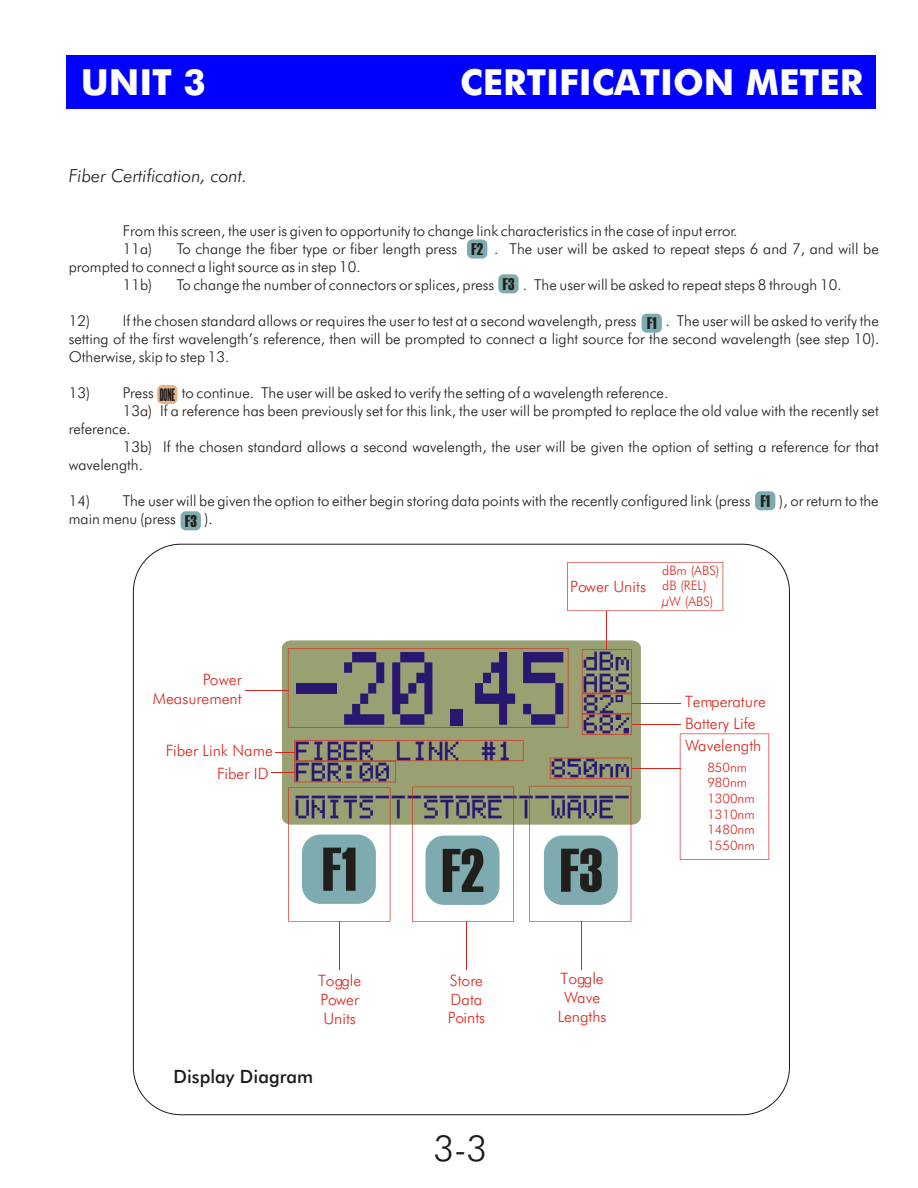
<style>
.page{position:relative;width:918px;height:1188px;background:#fff}
.page>*{position:absolute;margin:0;border:0;box-sizing:border-box;transform-origin:0 0}
.t1{font:82.95px "owl lcd";color:#291770;scale:.77 1}
.t2{font:61.65px "Haettenschweiler";color:#211f1c}
.t3{font:700 36px "Futura Md BT";color:#fff}
.t4{font:36px "Futura Lt BT";color:#1f1a17}
.t5{font:21.3px/21px "owl lcd";color:#291770}
.t6{font:18.3px "Futura Md BT";color:#1f1a17}
.t7{font:italic 18px "Futura Lt BT";color:#1f1a17}
.t8{font:18px "Haettenschweiler";color:#211f1c;scale:.56 1}
.t9{font:16.95px "Haettenschweiler";color:#211f1c}
.t10{font:15.75px/18.9px "Futura Lt BT";color:#d9261c}
.t11{font:15px/18px "Futura Lt BT";color:#1f1a17}
.t12{font:13.05px/15.8px "Futura Lt BT";color:#d9261c}
.s1{font-size:63.9px}
.s2{font-family:"owl lcd";font-size:21.3px;color:#291770}
</style>
<div class="page">
<div style="left:157px;top:385px;width:21px;height:19px;background:#e6b38c;border-radius:5px"></div>
<div style="left:755px;top:491px;width:20px;height:19px;background:#7dabb0;border-radius:5px"></div>
<div style="left:181px;top:511px;width:20px;height:19px;background:#7dabb0;border-radius:5px"></div>
<div style="left:498px;top:274px;width:21px;height:19px;background:#7dabb0;border-radius:5px"></div>
<div style="left:642px;top:314px;width:20px;height:19px;background:#7dabb0;border-radius:5px"></div>
<div style="left:467px;top:239px;width:20px;height:20px;background:#7dabb0;border-radius:5px"></div>
<hr style="left:339px;top:921px;width:1px;height:49px;background:#d9261c">
<svg style="left:680px;top:734px;width:90px;height:126px"></svg>
<svg style="left:567px;top:562px;width:157px;height:49px"></svg>
<hr style="left:466px;top:921px;width:1px;height:49px;background:#d9261c">
<hr style="left:582px;top:921px;width:1px;height:49px;background:#d9261c">
<svg style="left:282px;top:640px;width:359px;height:185px;background:#9ea479"></svg>
<hr style="left:245px;top:690px;width:43px;height:1px;background:#d9261c">
<svg style="left:271px;top:648px;width:361px;height:274px"></svg>
<hr style="left:632px;top:768px;width:49px;height:1px;background:#d9261c">
<hr style="left:632px;top:724px;width:49px;height:1px;background:#d9261c">
<hr style="left:632px;top:704px;width:49px;height:1px;background:#d9261c">
<hr style="left:607px;top:611px;width:1px;height:38px;background:#d9261c">
<div style="left:66px;top:55px;width:810px;height:54px;background:#00f"></div>
<h3 class="t3" style="left:81px;top:67px;width:127px">UNIT 3</h3>
<h3 class="t3" style="left:460px;top:68px;width:404px">CERTIFICATION METER</h3>
<p class="t7" style="left:69px;top:169px;width:180px">Fiber Certification, cont.</p>
<p class="t11" style="left:123px;top:223px;width:616px">From this screen, the user is given to opportunity to change link characteristics in the case of input error.<br>11a)</p>
<p class="t11" style="left:177px;top:241px;width:282px">To change the fiber type or fiber length press</p>
<p class="t11" style="left:494px;top:241px;width:386px">. The user will be asked to repeat steps 6 and 7, and will be</p>
<p class="t11" style="left:123px;top:259px;width:240px;text-indent:-54px">prompted to connect a light source as in step 10.<br>11b)</p>
<p class="t9" style="left:471px;top:243px;width:13px">F2</p>
<p class="t9" style="left:503px;top:278px;width:13px">F3</p>
<p class="t11" style="left:177px;top:277px;width:319px">To change the number of connectors or splices, press</p>
<p class="t11" style="left:523px;top:277px;width:320px">. The user will be asked to repeat steps 8 through 10.</p>
<p class="t11" style="left:69px;top:313px;width:569px">12) If the chosen standard allows or requires the user to test at a second wavelength, press</p>
<p class="t11" style="left:69px;top:313px;width:812px;text-align:justify;text-indent:597px">. The user will be asked to verify the setting of the first wavelength’s reference, then will be prompted to connect a light source for the second wavelength (see step 10).<br>Otherwise, skip to step 13.</p>
<p class="t11" style="left:69px;top:385px;width:87px">13) Press</p>
<p class="t11" style="left:182px;top:385px;width:488px">to continue. The user will be asked to verify the setting of a wavelength reference.</p>
<p class="t11" style="left:123px;top:403px;width:758px">13a) If a reference has been previously set for this link, the user will be prompted to replace the old value with the recently set</p>
<p class="t11" style="left:69px;top:421px;width:64px">reference.</p>
<p class="t11" style="left:123px;top:439px;width:758px">13b) If the chosen standard allows a second wavelength, the user will be given the option of setting a reference for that</p>
<p class="t11" style="left:69px;top:457px;width:76px">wavelength.</p>
<p class="t11" style="left:69px;top:493px;width:683px">14) The user will be given the option to either begin storing data points with the recently configured link (press</p>
<p class="t11" style="left:779px;top:493px;width:101px">), or return to the</p>
<p class="t11" style="left:69px;top:511px;width:109px">main menu (press</p>
<p class="t11" style="left:205px;top:511px;width:10px">).</p>
<p class="t9" style="left:647px;top:317px;width:11px">F1</p>
<p class="t8" style="left:160px;top:388px;width:29px">DONE</p>
<p class="t9" style="left:761px;top:495px;width:11px">F1</p>
<p class="t9" style="left:185px;top:515px;width:13px">F3</p>
<p class="t10" style="left:570px;top:579px;width:77px">Power Units</p>
<p class="t12" style="left:662px;top:563px;width:59px">dBm (ABS) dB (REL) µW (ABS)</p>
<h3 class="t5" style="left:584px;top:654px;width:49px">dBm<br>ABS<br>82<br>68%</h3>
<h3 class="t5" style="left:552px;top:761px;width:81px">850nm</h3>
<h1 class="t1" style="left:296px;top:652px;width:359px">-20 <span class="s1">.</span>45</h1>
<p class="t10" style="left:153px;top:672px;width:90px;text-align:right">Power<br>Measurement</p>
<p class="t10" style="left:217px;top:741px;width:299px;line-height:22.5px;text-indent:-51px">Fiber Link Name <span class="s2">FIBER LINK #1<br></span>Fiber ID</p>
<h3 class="t5" style="left:296px;top:765px;width:97px">FBR:00</h3>
<h3 class="t5" style="left:296px;top:781px;width:337px;line-height:20.4px">_____________________<br>UNITS | STORE | WAVE</h3>
<h2 class="t2" style="left:322px;top:848px;width:36px">F1</h2>
<h2 class="t2" style="left:442px;top:849px;width:162px">F2 F3</h2>
<p class="t10" style="left:685px;top:692px;width:82px;line-height:21.9px">Temperature<br>Battery Life<br>Wavelength</p>
<p class="t12" style="left:707px;top:760px;width:49px">850nm<br>980nm<br>1300nm<br>1310nm<br>1480nm<br>1550nm</p>
<p class="t10" style="left:318px;top:972px;width:45px">Toggle<br>Power<br>Units</p>
<p class="t10" style="left:448px;top:972px;width:39px">Store<br>Data<br>Points</p>
<p class="t10" style="left:558px;top:971px;width:50px;text-align:center">Toggle<br>Wave<br>Lengths</p>
<p class="t6" style="left:174px;top:1069px;width:141px">Display Diagram</p>
<h3 class="t4" style="left:433px;top:1133px;width:55px">3-3</h3>
</div>
